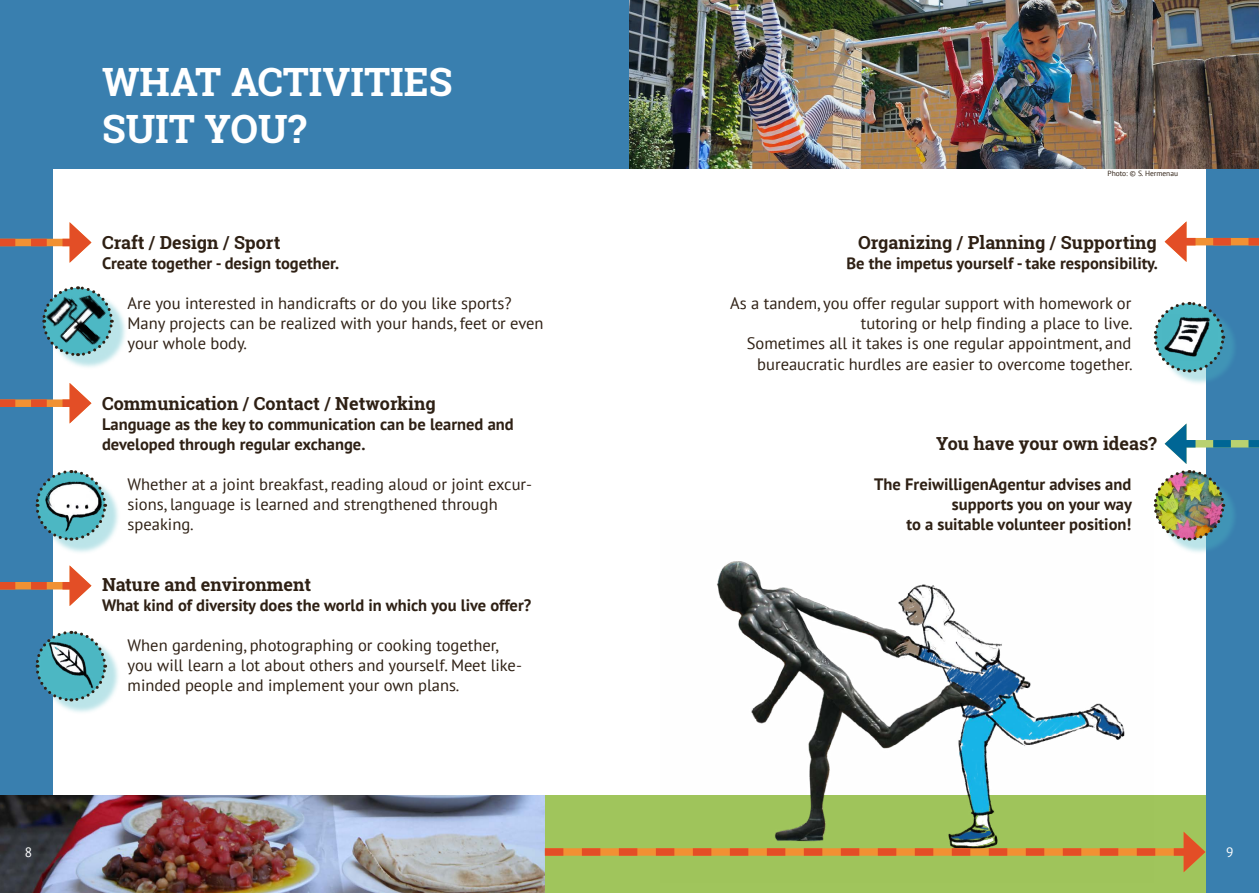
<style>
.page{position:relative;width:1259px;height:893px;background:#fff}
.page>*{position:absolute;margin:0;border:0;box-sizing:border-box;transform-origin:0 0}
.t1{font:700 39px/46.8px "Roboto Slab";color:#fff}
.t2{font:700 18px "Roboto Slab";color:#2e2014}
.t3{font:16.5px/20.1px "PT Sans";color:#2e2014}
.t4{font:700 16.5px/20.1px "PT Sans";color:#2e2014}
.t5{font:13.5px "PT Sans";color:#fff}
.t6{font:7.5px "PT Sans";color:#2e2014}
</style>
<div class="page">
<div style="left:0;top:0;width:52px;height:893px;background:#397faf"></div>
<div style="left:0;top:0;width:642px;height:168px;background:#397faf"></div>
<div style="left:0;top:795px;width:642px;height:98px;background:#a0c55c"></div>
<div style="left:617px;top:795px;width:642px;height:98px;background:#a0c55c"></div>
<div style="left:1206px;top:0;width:53px;height:893px;background:#397faf"></div>
<img style="left:629px;top:0;width:630px;height:168px">
<img style="left:0;top:795px;width:544px;height:98px">
<svg style="left:0;top:222px;width:91px;height:41px"></svg>
<svg style="left:0;top:565px;width:91px;height:41px"></svg>
<svg style="left:0;top:383px;width:91px;height:40px"></svg>
<svg style="left:1164px;top:221px;width:95px;height:41px"></svg>
<img style="left:717px;top:561px;width:408px;height:271px">
<svg style="left:545px;top:832px;width:660px;height:40px"></svg>
<div style="left:49px;top:292px;width:79px;height:78px;background:#4db8c4;opacity:.38"></div>
<img style="left:52px;top:283px;width:66px;height:74px">
<img style="left:42px;top:284px;width:71px;height:77px">
<div style="left:42px;top:476px;width:79px;height:79px;background:#4db8c4;opacity:.38"></div>
<svg style="left:35px;top:468px;width:73px;height:74px"></svg>
<div style="left:42px;top:637px;width:79px;height:79px;background:#4db8c4;opacity:.38"></div>
<svg style="left:35px;top:629px;width:73px;height:74px"></svg>
<div style="left:1160px;top:476px;width:79px;height:79px;background:#4db8c4;opacity:.38"></div>
<img style="left:1153px;top:423px;width:106px;height:119px">
<div style="left:1160px;top:308px;width:79px;height:79px;background:#4db8c4;opacity:.38"></div>
<svg style="left:1153px;top:301px;width:73px;height:73px"></svg>
<h1 class="t1" style="left:102px;top:58px;width:352px">WHAT ACTIVITIES<br>SUIT YOU?</h1>
<p class="t2" style="left:102px;top:230px;width:180px">Craft / Design / Sport</p>
<p class="t4" style="left:102px;top:253px;width:239px">Create together - design together.</p>
<p class="t3" style="left:128px;top:293px;width:417px">Are you interested in handicrafts or do you like sports?<br>Many projects can be realized with your hands, feet or even your whole body.</p>
<p class="t2" style="left:102px;top:391px;width:335px">Communication / Contact / Networking</p>
<p class="t4" style="left:102px;top:414px;width:413px">Language as the key to communication can be learned and developed through regular exchange.</p>
<p class="t3" style="left:128px;top:474px;width:406px">Whether at a joint breakfast, reading aloud or joint excur&shy;sions, language is learned and strengthened through speaking.</p>
<p class="t2" style="left:102px;top:572px;width:211px">Nature and environment</p>
<p class="t4" style="left:102px;top:595px;width:431px">What kind of diversity does the world in which you live offer?</p>
<p class="t3" style="left:128px;top:635px;width:396px">When gardening, photographing or cooking together, you will learn a lot about others and yourself. Meet like&shy;minded people and implement your own plans.</p>
<p class="t6" style="left:1107px;top:169px;width:72px">Photo: © S. Hermenau</p>
<p class="t2" style="left:858px;top:230px;width:300px">Organizing / Planning / Supporting</p>
<p class="t4" style="left:846px;top:253px;width:313px">Be the impetus yourself - take responsibility.</p>
<p class="t3" style="left:730px;top:293px;width:404px;text-align:right">As a tandem, you offer regular support with homework or tutoring or help finding a place to live.<br>Sometimes all it takes is one regular appointment, and bureaucratic hurdles are easier to overcome together.</p>
<p class="t2" style="left:936px;top:431px;width:222px">You have your own ideas?</p>
<p class="t4" style="left:874px;top:474px;width:259px;text-align:right">The FreiwilligenAgentur advises and supports you on your way<br>to a suitable volunteer position!</p>
<p class="t5" style="left:25px;top:843px;width:9px">8</p>
<p class="t5" style="left:1226px;top:843px;width:9px">9</p>
</div>
